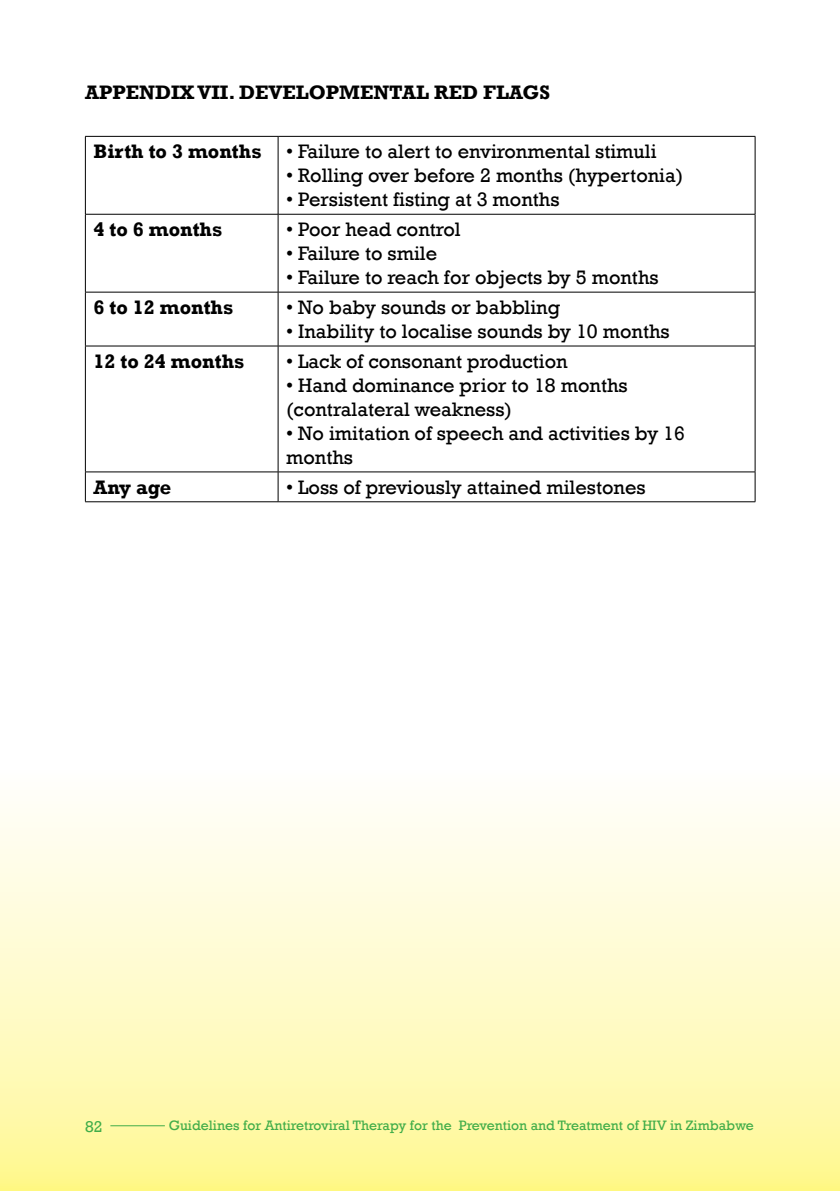
<style>
.page{position:relative;width:840px;height:1191px;background:#fff}
.page>*{position:absolute;margin:0;border:0;box-sizing:border-box;transform-origin:0 0}
.t1{font:20px/24px "Rockwell";color:#000}
.t2{font:700 20px "Rockwell";color:#000}
.t3{font:16px "Rockwell";color:#41ad49}
.t4{font:14px "Rockwell";color:#41ad49}
.s1{font-weight:700}
</style>
<div class="page">
<div style="left:0;top:767px;width:839px;height:424px;background:linear-gradient(to bottom,#fffeff,#fff895)"></div>
<hr style="left:110px;top:1125px;width:55px;height:1px;background:#41ad49">
<hr style="left:85px;top:136px;width:193px;height:1px;background:#000">
<hr style="left:85px;top:137px;width:1px;height:77px;background:#000">
<hr style="left:278px;top:136px;width:477px;height:1px;background:#000">
<hr style="left:277px;top:137px;width:1px;height:77px;background:#000">
<hr style="left:754px;top:137px;width:1px;height:77px;background:#000">
<hr style="left:85px;top:214px;width:193px;height:1px;background:#000">
<hr style="left:85px;top:214px;width:1px;height:78px;background:#000">
<hr style="left:278px;top:214px;width:477px;height:1px;background:#000">
<hr style="left:277px;top:214px;width:1px;height:78px;background:#000">
<hr style="left:754px;top:214px;width:1px;height:78px;background:#000">
<hr style="left:85px;top:292px;width:193px;height:1px;background:#000">
<hr style="left:85px;top:292px;width:1px;height:54px;background:#000">
<hr style="left:278px;top:292px;width:477px;height:1px;background:#000">
<hr style="left:277px;top:292px;width:1px;height:54px;background:#000">
<hr style="left:754px;top:292px;width:1px;height:54px;background:#000">
<hr style="left:85px;top:346px;width:193px;height:1px;background:#000">
<hr style="left:85px;top:346px;width:1px;height:125px;background:#000">
<hr style="left:278px;top:346px;width:477px;height:1px;background:#000">
<hr style="left:277px;top:346px;width:1px;height:125px;background:#000">
<hr style="left:754px;top:346px;width:1px;height:125px;background:#000">
<hr style="left:85px;top:471px;width:193px;height:1px;background:#000">
<svg style="left:85px;top:472px;width:1px;height:29px"></svg>
<hr style="left:278px;top:471px;width:477px;height:1px;background:#000">
<svg style="left:277px;top:472px;width:1px;height:29px"></svg>
<svg style="left:754px;top:472px;width:1px;height:29px"></svg>
<hr style="left:85px;top:501px;width:193px;height:1px;background:#000">
<hr style="left:278px;top:501px;width:477px;height:1px;background:#000">
<p class="t2" style="left:85px;top:80px;width:466px">APPENDIX VII. DEVELOPMENTAL RED FLAGS</p>
<p class="t1" style="left:93px;top:140px;width:564px"><span class="s1">Birth to 3 months</span> • Failure to alert to environmental stimuli</p>
<p class="t1" style="left:286px;top:164px;width:398px">• Rolling over before 2 months (hypertonia)</p>
<p class="t1" style="left:286px;top:188px;width:275px">• Persistent fisting at 3 months</p>
<p class="t2" style="left:93px;top:217px;width:130px">4 to 6 months</p>
<p class="t1" style="left:286px;top:218px;width:176px">• Poor head control</p>
<p class="t1" style="left:286px;top:242px;width:152px">• Failure to smile</p>
<p class="t1" style="left:286px;top:266px;width:374px">• Failure to reach for objects by 5 months</p>
<p class="t2" style="left:93px;top:295px;width:141px">6 to 12 months</p>
<p class="t1" style="left:286px;top:295px;width:275px">• No baby sounds or babbling</p>
<p class="t1" style="left:286px;top:319px;width:385px">• Inability to localise sounds by 10 months</p>
<p class="t2" style="left:93px;top:349px;width:152px">12 to 24 months</p>
<p class="t1" style="left:286px;top:349px;width:283px">• Lack of consonant production</p>
<p class="t1" style="left:286px;top:373px;width:343px">• Hand dominance prior to 18 months (contralateral weakness)</p>
<p class="t1" style="left:286px;top:421px;width:400px">• No imitation of speech and activities by 16 months</p>
<p class="t2" style="left:93px;top:475px;width:79px">Any age</p>
<p class="t1" style="left:286px;top:475px;width:361px">• Loss of previously attained milestones</p>
<p class="t3" style="left:85px;top:1116px;width:19px">82</p>
<p class="t4" style="left:169px;top:1117px;width:586px">Guidelines for Antiretroviral Therapy for the Prevention and Treatment of HIV in Zimbabwe</p>
</div>
